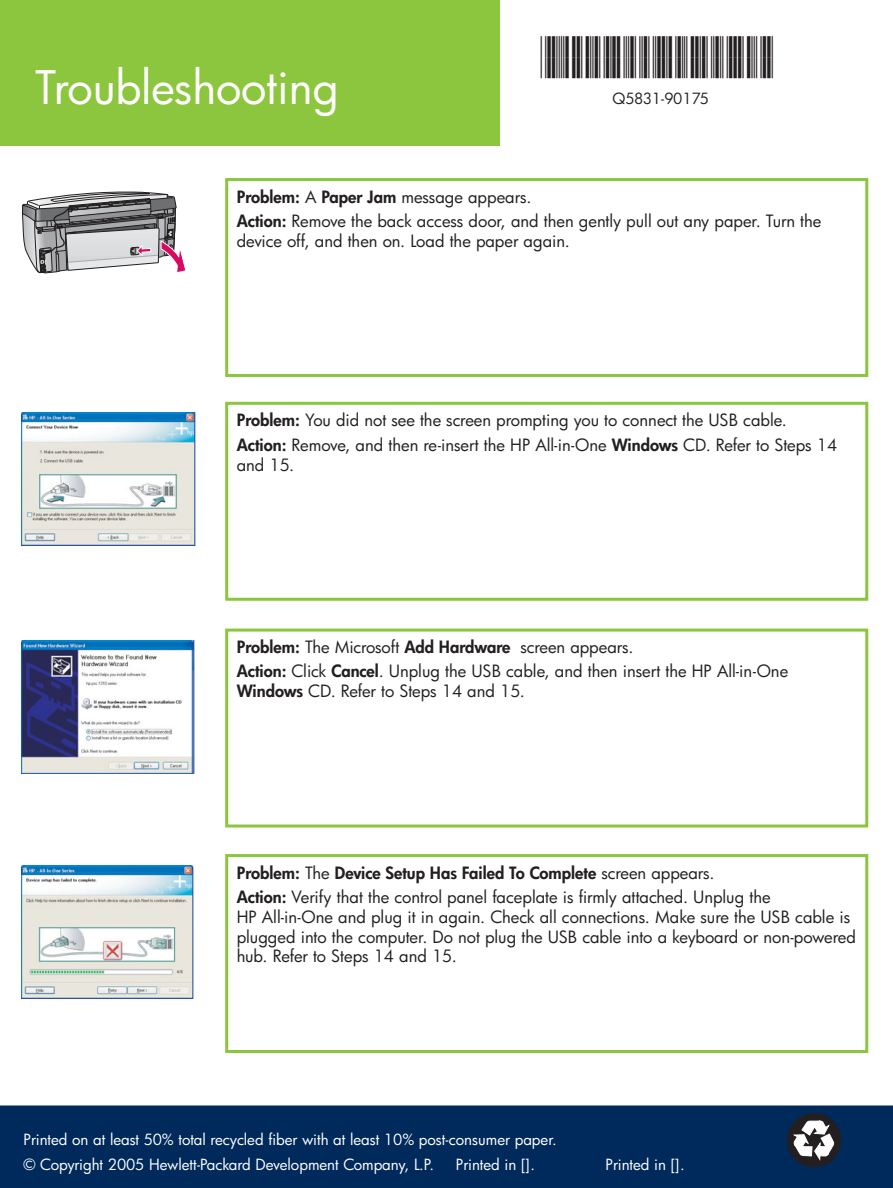
<style>
.page{position:relative;width:893px;height:1188px;background:#fff}
.page>*{position:absolute;margin:0;border:0;box-sizing:border-box;transform-origin:0 0}
.t1{font:45px "Futura";color:#fff}
.t2{font:16.5px/24.3px "Futura";color:#231f20}
.t3{font:15px "Futura";color:#fff}
.t4{font:15px "Futura";letter-spacing:-.01em;color:#231f20}
.s1{font-weight:800}
</style>
<div class="page">
<div style="left:0;top:1106px;width:892px;height:82px;background:#002a5c"></div>
<div style="left:0;top:0;width:500px;height:146px;background:#8cc63f"></div>
<div style="left:787px;top:1113px;width:54px;height:54px;background:#231f20;border:2px solid #231f20;border-radius:50%"></div>
<svg style="left:792px;top:1121px;width:42px;height:40px"></svg>
<img style="left:22px;top:641px;width:173px;height:132px">
<img style="left:22px;top:866px;width:172px;height:133px">
<img style="left:22px;top:412px;width:174px;height:133px">
<svg style="left:22px;top:191px;width:164px;height:83px"></svg>
<div style="left:225px;top:402px;width:643px;height:199px;border:3px solid #8cc63f"></div>
<div style="left:225px;top:629px;width:643px;height:199px;border:3px solid #8cc63f"></div>
<div style="left:225px;top:854px;width:643px;height:199px;border:3px solid #8cc63f"></div>
<div style="left:225px;top:178px;width:643px;height:199px;border:3px solid #8cc63f"></div>
<h1 class="t1" style="left:35px;top:66px;width:305px">Troubleshooting</h1>
<p class="t4" style="left:612px;top:91px;width:98px">Q5831-90175</p>
<p class="t2" style="left:237px;top:186px;width:586px"><span class="s1">Problem:</span> A <span class="s1">Paper Jam</span> message appears.<br><span class="s1">Action:</span> Remove the back access door, and then gently pull out any paper. Turn the</p>
<p class="t2" style="left:237px;top:230px;width:335px">device off, and then on. Load the paper again.</p>
<p class="t2" style="left:237px;top:410px;width:602px"><span class="s1">Problem:</span> You did not see the screen prompting you to connect the USB cable.<br><span class="s1">Action:</span> Remove, and then re-insert the HP All-in-One <span class="s1">Windows</span> CD. Refer to Steps 14</p>
<p class="t2" style="left:237px;top:454px;width:59px">and 15.</p>
<p class="t2" style="left:237px;top:636px;width:553px"><span class="s1">Problem:</span> The Microsoft <span class="s1">Add Hardware</span> screen appears.<br><span class="s1">Action:</span> Click <span class="s1">Cancel</span> . Unplug the USB cable, and then insert the HP All-in-One</p>
<p class="t2" style="left:237px;top:680px;width:290px"><span class="s1">Windows</span> CD. Refer to Steps 14 and 15.</p>
<p class="t2" style="left:237px;top:862px;width:535px"><span class="s1">Problem:</span> The <span class="s1">Device Setup Has Failed To Complete</span> screen appears.<br><span class="s1">Action:</span> Verify that the control panel faceplate is firmly attached. Unplug the</p>
<p class="t2" style="left:237px;top:908px;width:620px;line-height:19.8px">HP All-in-One and plug it in again. Check all connections. Make sure the USB cable is plugged into the computer. Do not plug the USB cable into a keyboard or non-powered hub. Refer to Steps 14 and 15.</p>
<p class="t3" style="left:24px;top:1133px;width:534px">Printed on at least 50% total recycled fiber with at least 10% post-consumer paper.</p>
<p class="t3" style="left:24px;top:1157px;width:412px">© Copyright 2005 Hewlett-Packard Development Company, L.P.</p>
<p class="t3" style="left:456px;top:1157px;width:81px">Printed in [].</p>
<p class="t3" style="left:605px;top:1157px;width:81px">Printed in [].</p>
</div>
